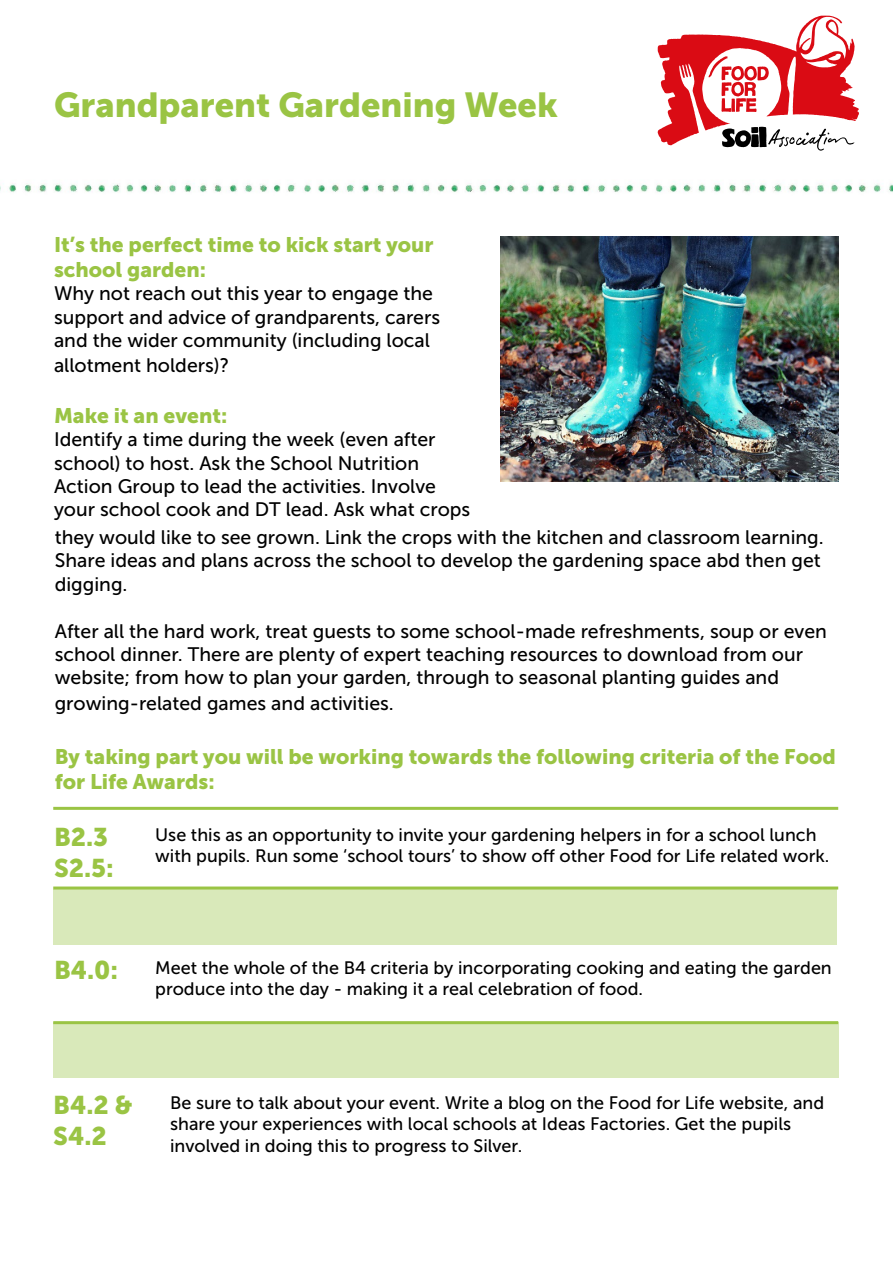
<style>
.page{position:relative;width:893px;height:1263px;background:#fff}
.page>*{position:absolute;margin:0;border:0;box-sizing:border-box;transform-origin:0 0}
.t1{font:34.5px "Museo Sans 900";color:#9ac444}
.t2{font:25.5px/30.6px "Museo Sans 900";color:#9ac444}
.t3{font:21px/25.2px "Museo Sans 900";color:#9ac444}
.t4{font:19.5px/23.4px "Museo Sans 500";color:#000}
.t5{font:18px/21.6px "Museo Sans 500";color:#000}
</style>
<div class="page">
<img style="left:0;top:181px;width:893px;height:12px">
<svg style="left:658px;top:16px;width:201px;height:135px"></svg>
<div style="left:53px;top:889px;width:784px;height:56px;background:#d9e9ba"></div>
<div style="left:53px;top:1023px;width:786px;height:55px;background:#d9e9ba"></div>
<hr style="left:53px;top:807px;width:785px;height:3px;background:#9ac444">
<hr style="left:53px;top:886px;width:785px;height:3px;background:#9ac444">
<hr style="left:53px;top:1021px;width:785px;height:3px;background:#9ac444">
<img style="left:501px;top:236px;width:337px;height:246px">
<h1 class="t1" style="left:54px;top:85px;width:505px">Grandparent Gardening Week</h1>
<p class="t3" style="left:54px;top:232px;width:381px">It’s the perfect time to kick start your school garden:</p>
<p class="t4" style="left:54px;top:282px;width:388px">Why not reach out this year to engage the support and advice of grandparents, carers and the wider community (including local</p>
<p class="t4" style="left:54px;top:354px;width:177px">allotment holders)?</p>
<p class="t3" style="left:54px;top:403px;width:175px">Make it an event:</p>
<p class="t4" style="left:54px;top:428px;width:418px">Identify a time during the week (even after school) to host. Ask the School Nutrition Action Group to lead the activities. Involve your school cook and DT lead. Ask what crops</p>
<p class="t4" style="left:55px;top:526px;width:770px">they would like to see grown. Link the crops with the kitchen and classroom learning.<br>Share ideas and plans across the school to develop the gardening space abd then get digging.</p>
<p class="t4" style="left:55px;top:619px;width:774px">After all the hard work, treat guests to some school-made refreshments, soup or even school dinner. There are plenty of expert teaching resources to download from our website; from how to plan your garden, through to seasonal planting guides and</p>
<p class="t4" style="left:55px;top:691px;width:341px">growing-related games and activities.</p>
<p class="t3" style="left:55px;top:744px;width:782px">By taking part you will be working towards the following criteria of the Food for Life Awards:</p>
<h2 class="t2" style="left:54px;top:822px;width:61px">B2.3<br>S2.5:</h2>
<h2 class="t2" style="left:54px;top:955px;width:66px">B4.0:</h2>
<p class="t5" style="left:155px;top:824px;width:676px">Use this as an opportunity to invite your gardening helpers in for a school lunch with pupils. Run some ‘school tours’ to show off other Food for Life related work.</p>
<p class="t5" style="left:155px;top:957px;width:678px">Meet the whole of the B4 criteria by incorporating cooking and eating the garden produce into the day - making it a real celebration of food.</p>
<h2 class="t2" style="left:53px;top:1090px;width:81px">B4.2 &amp;<br>S4.2</h2>
<p class="t5" style="left:170px;top:1091px;width:656px">Be sure to talk about your event. Write a blog on the Food for Life website, and share your experiences with local schools at Ideas Factories. Get the pupils involved in doing this to progress to Silver.</p>
</div>
